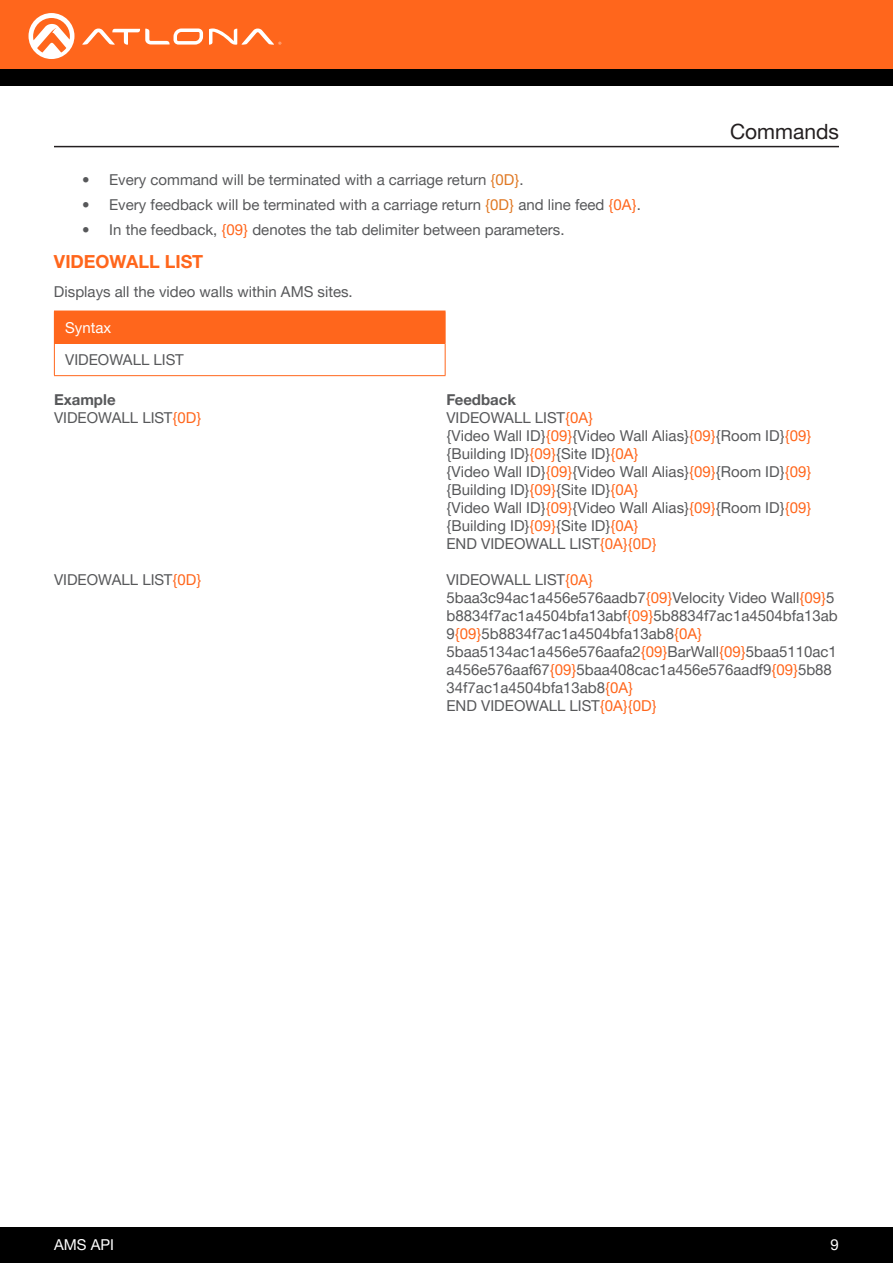
<style>
.page{position:relative;width:893px;height:1263px;background:#fff}
.page>*{position:absolute;margin:0;border:0;box-sizing:border-box;transform-origin:0 0}
.Paragraph_Style_2{font:21px "Helvetica Neue LTW1 G";color:#231f20}
.Audio_Command{font:700 18px "Helvetica Neue LTW1 G";color:#ff661c}
.General_Text{font:15px/18px "Helvetica Neue LTW1 G";color:#57585a}
.General_Text-2{font:700 15px "Helvetica Neue LTW1 G";color:#57585a}
.t1{font:15px "Helvetica Neue LTW1 G";color:#fff}
.Numbered_Steps{font:15px "Helvetica Neue LTW1 G";color:#57585a}
.s1{color:#e07823}
.s2{color:#ff661c}
</style>
<div class="page">
<div style="left:0;top:1227px;width:893px;height:36px;background:#000"></div>
<div style="left:0;top:0;width:893px;height:69px;background:#ff661c"></div>
<div style="left:0;top:69px;width:893px;height:16px;background:#000"></div>
<svg style="left:82px;top:29px;width:121px;height:16px"></svg>
<svg style="left:209px;top:28px;width:72px;height:17px"></svg>
<svg style="left:29px;top:13px;width:45px;height:46px"></svg>
<div style="left:54px;top:311px;width:391px;height:32px;background:#ff661c"></div>
<hr style="left:445px;top:311px;width:1px;height:32px;background:#ff661c">
<hr style="left:54px;top:343px;width:1px;height:32px;background:#ff661c">
<hr style="left:55px;top:343px;width:390px;height:1px;background:#ff661c">
<hr style="left:445px;top:343px;width:1px;height:32px;background:#ff661c">
<hr style="left:54px;top:375px;width:392px;height:1px;background:#ff661c">
<hr style="left:54px;top:146px;width:785px;height:1px;background:#231f20">
<p class="General_Text" style="left:82px;top:171px;width:443px">• Every command will be terminated with a carriage return <span class="s1">{0D}</span>.</p>
<p class="General_Text" style="left:82px;top:195px;width:560px">• Every feedback will be terminated with a carriage return <span class="s1">{0D}</span> and line feed <span class="s2">{0A}</span>.</p>
<p class="General_Text" style="left:82px;top:220px;width:484px">• In the feedback, <span class="s2">{09}</span> denotes the tab delimiter between parameters.</p>
<p class="Audio_Command" style="left:54px;top:250px;width:151px">VIDEOWALL LIST</p>
<p class="General_Text" style="left:54px;top:282px;width:300px">Displays all the video walls within AMS sites.</p>
<p class="t1" style="left:65px;top:318px;width:48px">Syntax</p>
<p class="Numbered_Steps" style="left:65px;top:350px;width:120px">VIDEOWALL LIST</p>
<p class="Paragraph_Style_2" style="left:730px;top:119px;width:110px">Commands</p>
<p class="General_Text-2" style="left:54px;top:391px;width:63px">Example</p>
<p class="General_Text" style="left:54px;top:409px;width:149px">VIDEOWALL LIST<span class="s2">{0D}</span></p>
<p class="General_Text" style="left:54px;top:571px;width:149px">VIDEOWALL LIST<span class="s2">{0D}</span></p>
<p class="General_Text-2" style="left:446px;top:391px;width:71px">Feedback</p>
<p class="General_Text" style="left:446px;top:409px;width:148px">VIDEOWALL LIST<span class="s2">{0A}</span></p>
<p class="General_Text" style="left:446px;top:427px;width:366px">{Video Wall ID}<span class="s2">{09}</span>{Video Wall Alias}<span class="s2">{09}</span>{Room ID}<span class="s2">{09} </span>{Building ID}<span class="s2">{09}</span>{Site ID}<span class="s2">{0A}</span></p>
<p class="General_Text" style="left:446px;top:463px;width:366px">{Video Wall ID}<span class="s2">{09}</span>{Video Wall Alias}<span class="s2">{09}</span>{Room ID}<span class="s2">{09} </span>{Building ID}<span class="s2">{09}</span>{Site ID}<span class="s2">{0A}</span></p>
<p class="General_Text" style="left:446px;top:499px;width:366px">{Video Wall ID}<span class="s2">{09}</span>{Video Wall Alias}<span class="s2">{09}</span>{Room ID}<span class="s2">{09} </span>{Building ID}<span class="s2">{09}</span>{Site ID}<span class="s2">{0A}</span></p>
<p class="General_Text" style="left:446px;top:535px;width:212px">END VIDEOWALL LIST<span class="s2">{0A}{0D}</span></p>
<p class="General_Text" style="left:446px;top:571px;width:148px">VIDEOWALL LIST<span class="s2">{0A}</span></p>
<p class="General_Text" style="left:446px;top:589px;width:393px">5baa3c94ac1a456e576aadb7<span class="s2">{09}</span>Velocity Video Wall<span class="s2">{09}</span>5 b8834f7ac1a4504bfa13abf<span class="s2">{09}</span>5b8834f7ac1a4504bfa13ab<br>9<span class="s2">{09}</span>5b8834f7ac1a4504bfa13ab8<span class="s2">{0A}</span></p>
<p class="General_Text" style="left:446px;top:643px;width:392px">5baa5134ac1a456e576aafa2<span class="s2">{09}</span>BarWall<span class="s2">{09}</span>5baa5110ac1 a456e576aaf67<span class="s2">{09}</span>5baa408cac1a456e576aadf9<span class="s2">{09}</span>5b88<br>34f7ac1a4504bfa13ab8<span class="s2">{0A}</span></p>
<p class="General_Text" style="left:446px;top:697px;width:212px">END VIDEOWALL LIST<span class="s2">{0A}{0D}</span></p>
<p class="t1" style="left:54px;top:1235px;width:61px">AMS API</p>
<p class="t1" style="left:831px;top:1235px;width:10px">9</p>
</div>
